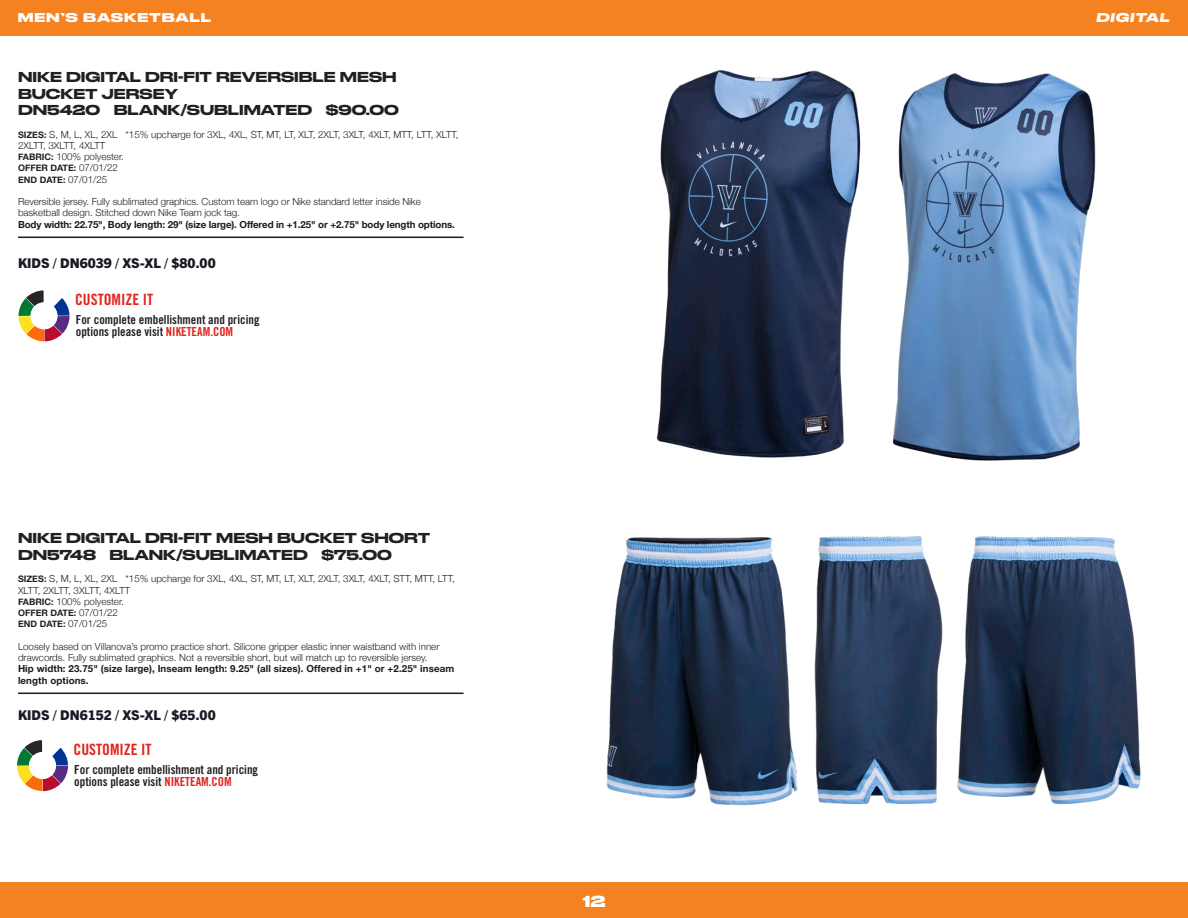
<style>
.page{position:relative;width:1188px;height:918px;background:#fff}
.page>*{position:absolute;margin:0;border:0;box-sizing:border-box;transform-origin:0 0}
.t1{font:15.6px "Trade Gothic Bold Cond Twenty";color:#e1251d}
.t2{font:700 15px "Druk Wide";color:#fff}
.Not_NEW{font:500 13.5px/16.5px "Druk Wide";color:#231f20}
.COLOR_NAME_Nested{font:800 13.5px "Trade Gothic Next LT Pro";color:#191b24}
.KIDS_New{font:800 13.5px "Trade Gothic Next LT Pro";color:#191b24}
.t3{font:12.45px/12.3px "Trade Gothic Bold Cond Twenty";color:#231f20}
.t4{font:700 12px "Druk Wide";letter-spacing:.07em;color:#fff}
.t5{font:italic 700 12px "Druk Wide";letter-spacing:.07em;color:#fff}
.BODY_COPY{font:300 9.75px/11.2px "Helvetica Neue";color:#231f20}
.SIZE_FABRIC_DATE_Nested{font:300 9.75px/11.2px "Helvetica Neue";color:#231f20}
.Widths_Rule_Below{font:700 9.75px/11.2px "Helvetica Neue";letter-spacing:.01em;color:#191b24}
.Widths_Rule_Below-2{font:700 9.75px "Helvetica Neue";letter-spacing:-.01em;color:#191b24}
.SIZE_FABRIC_DATE_Nested-2{font:700 9px "Helvetica Neue";color:#231f20}
.s1{font-weight:700;font-size:9px}
.s2{font-weight:300;font-size:9.75px}
.s3{color:#e1251d}
</style>
<div class="page">
<div style="left:0;top:0;width:1188px;height:36px;background:#f58220"></div>
<div style="left:0;top:882px;width:1188px;height:36px;background:#f58220"></div>
<hr style="left:18px;top:237px;width:446px;height:1px;background:#191b24">
<hr style="left:18px;top:693px;width:446px;height:1px;background:#191b24">
<svg style="left:18px;top:290px;width:52px;height:52px"></svg>
<div style="left:30px;top:302px;width:28px;height:27px;background:#fff;border-radius:50%"></div>
<svg style="left:17px;top:740px;width:51px;height:51px"></svg>
<div style="left:29px;top:752px;width:27px;height:27px;background:#fff;border-radius:50%"></div>
<img style="left:606px;top:537px;width:163px;height:269px">
<img style="left:769px;top:536px;width:170px;height:269px">
<img style="left:939px;top:536px;width:202px;height:269px">
<img style="left:656px;top:70px;width:205px;height:388px">
<img style="left:892px;top:73px;width:204px;height:388px">
<p class="t4" style="left:18px;top:8px;width:195px">MEN’S BASKETBALL</p>
<p class="t5" style="left:1096px;top:8px;width:75px">DIGITAL</p>
<p class="Not_NEW" style="left:18px;top:68px;width:380px">NIKE DIGITAL DRI-FIT REVERSIBLE MESH<br>BUCKET JERSEY</p>
<p class="Not_NEW" style="left:18px;top:101px;width:382px">DN5420 BLANK/SUBLIMATED $90.00</p>
<p class="SIZE_FABRIC_DATE_Nested" style="left:18px;top:128px;width:442px"><span class="s1">SIZES:</span> S, M, L, XL, 2XL *15% upcharge for 3XL, 4XL, ST, MT, LT, XLT, 2XLT, 3XLT, 4XLT, MTT, LTT, XLTT,<br>2XLTT, 3XLTT, 4XLTT</p>
<p class="SIZE_FABRIC_DATE_Nested" style="left:18px;top:150px;width:107px"><span class="s1">FABRIC:</span> 100% polyester.</p>
<p class="SIZE_FABRIC_DATE_Nested-2" style="left:18px;top:161px;width:102px">OFFER DATE: <span class="s2">07/01/22</span></p>
<p class="SIZE_FABRIC_DATE_Nested-2" style="left:18px;top:172px;width:91px">END DATE: <span class="s2">07/01/25</span></p>
<p class="BODY_COPY" style="left:18px;top:195px;width:404px">Reversible jersey. Fully sublimated graphics. Custom team logo or Nike standard letter inside Nike basketball design. Stitched down Nike Team jock tag.</p>
<p class="Widths_Rule_Below-2" style="left:18px;top:216px;width:438px">Body width: 22.75", Body length: 29" (size large). Offered in +1.25" or +2.75" body length options.</p>
<p class="COLOR_NAME_Nested" style="left:18px;top:254px;width:199px">KIDS / DN6039 / XS-XL / $80.00</p>
<p class="t1" style="left:75px;top:290px;width:80px">CUSTOMIZE IT</p>
<p class="t3" style="left:76px;top:313px;width:185px">For complete embellishment and pricing options please visit <span class="s3">NIKETEAM.COM</span></p>
<p class="Not_NEW" style="left:18px;top:529px;width:414px">NIKE DIGITAL DRI-FIT MESH BUCKET SHORT</p>
<p class="Not_NEW" style="left:18px;top:545px;width:376px">DN5748 BLANK/SUBLIMATED $75.00</p>
<p class="SIZE_FABRIC_DATE_Nested" style="left:18px;top:572px;width:438px"><span class="s1">SIZES:</span> S, M, L, XL, 2XL *15% upcharge for 3XL, 4XL, ST, MT, LT, XLT, 2XLT, 3XLT, 4XLT, STT, MTT, LTT,<br>XLTT, 2XLTT, 3XLTT, 4XLTT</p>
<p class="SIZE_FABRIC_DATE_Nested" style="left:18px;top:595px;width:107px"><span class="s1">FABRIC:</span> 100% polyester.</p>
<p class="SIZE_FABRIC_DATE_Nested-2" style="left:18px;top:606px;width:102px">OFFER DATE: <span class="s2">07/01/22</span></p>
<p class="SIZE_FABRIC_DATE_Nested-2" style="left:18px;top:617px;width:91px">END DATE: <span class="s2">07/01/25</span></p>
<p class="BODY_COPY" style="left:18px;top:640px;width:423px">Loosely based on Villanova’s promo practice short. Silicone gripper elastic inner waistband with inner drawcords. Fully sublimated graphics. Not a reversible short, but will match up to reversible jersey.</p>
<p class="Widths_Rule_Below" style="left:18px;top:663px;width:438px">Hip width: 23.75" (size large), Inseam length: 9.25" (all sizes). Offered in +1" or +2.25" inseam length options.</p>
<p class="KIDS_New" style="left:18px;top:705px;width:199px">KIDS / DN6152 / XS-XL / $65.00</p>
<p class="t1" style="left:74px;top:740px;width:80px">CUSTOMIZE IT</p>
<p class="t3" style="left:74px;top:763px;width:185px">For complete embellishment and pricing options please visit <span class="s3">NIKETEAM.COM</span></p>
<h2 class="t2" style="left:582px;top:888px;width:25px">12</h2>
</div>
